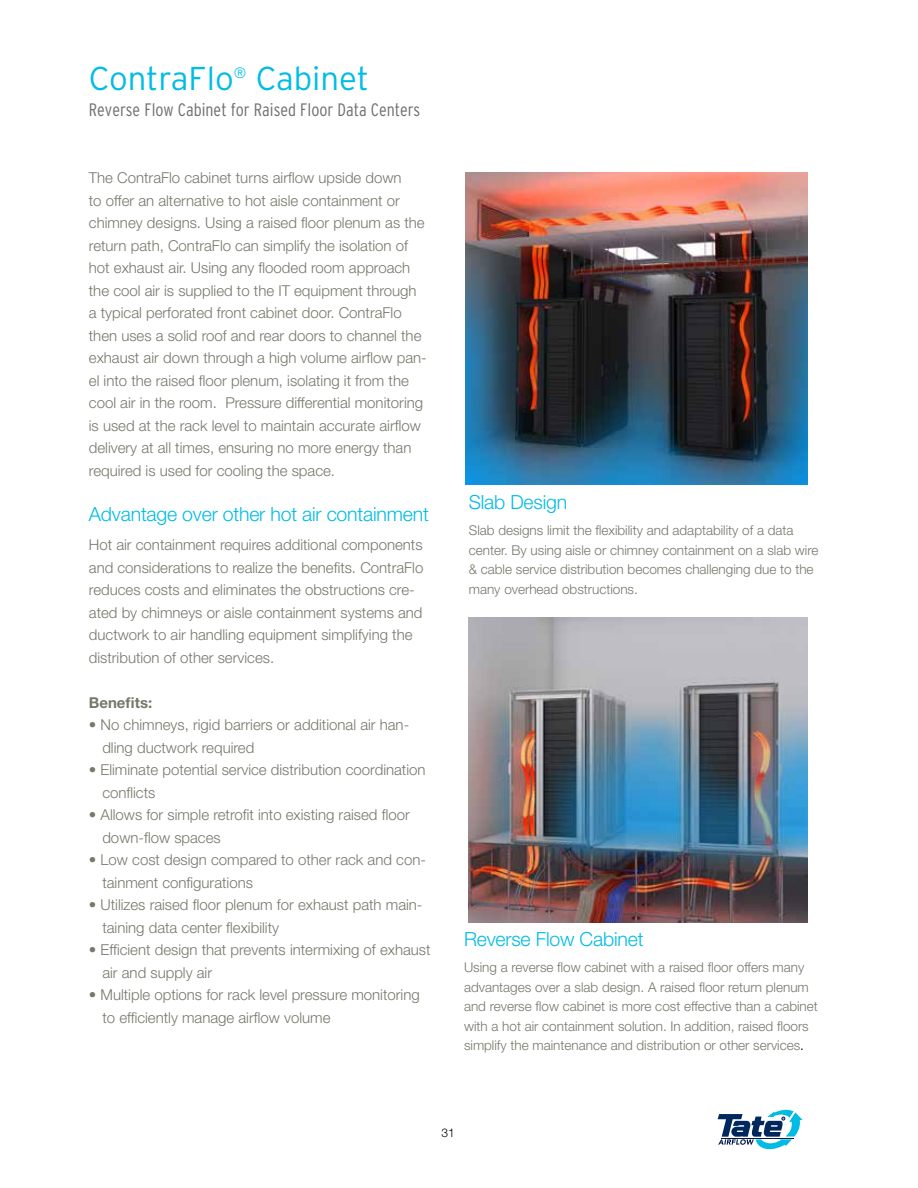
<style>
.page{position:relative;width:918px;height:1188px;background:#fff}
.page>*{position:absolute;margin:0;border:0;box-sizing:border-box;transform-origin:0 0}
.t1{font:300 33px "Interstate";color:#00bce4}
.t2{font:300 19.5px "Helvetica Neue LT Std";letter-spacing:-.01em;color:#00bce4}
.t3{font:300 condensed 18px "Interstate";color:#6d6e71}
.t4{font:300 15px/22.5px "Helvetica Neue LT Std";color:#78776b}
.t5{font:700 15px "Helvetica Neue LT Std";color:#78776b}
.t6{font:300 13.5px/19.5px "Helvetica Neue LT Std";color:#78776b}
.t7{font:300 12px "Helvetica Neue LT Std";color:#000}
.s1{color:#000}
</style>
<div class="page">
<svg style="left:718px;top:1110px;width:84px;height:39px"></svg>
<img style="left:465px;top:173px;width:342px;height:312px">
<img style="left:469px;top:617px;width:338px;height:306px">
<h1 class="t1" style="left:89px;top:59px;width:282px">ContraFlo<sup>®</sup> Cabinet</h1>
<p class="t3" style="left:89px;top:99px;width:333px">Reverse Flow Cabinet for Raised Floor Data Centers</p>
<p class="t4" style="left:89px;top:167px;width:339px">The ContraFlo cabinet turns airflow upside down<br>to offer an alternative to hot aisle containment or chimney designs. Using a raised floor plenum as the return path, ContraFlo can simplify the isolation of hot exhaust air. Using any flooded room approach the cool air is supplied to the IT equipment through a typical perforated front cabinet door. ContraFlo then uses a solid roof and rear doors to channel the exhaust air down through a high volume airflow pan&shy;el into the raised floor plenum, isolating it from the cool air in the room. Pressure differential monitoring is used at the rack level to maintain accurate airflow delivery at all times, ensuring no more energy than required is used for cooling the space.</p>
<h2 class="t2" style="left:89px;top:502px;width:341px">Advantage over other hot air containment</h2>
<p class="t4" style="left:89px;top:533px;width:336px">Hot air containment requires additional components and considerations to realize the benefits. ContraFlo reduces costs and eliminates the obstructions cre&shy;ated by chimneys or aisle containment systems and ductwork to air handling equipment simplifying the distribution of other services.</p>
<p class="t5" style="left:89px;top:693px;width:65px">Benefits:</p>
<p class="t4" style="left:102px;top:713px;width:308px;text-indent:-13px">• No chimneys, rigid barriers or additional air han&shy;dling ductwork required</p>
<p class="t4" style="left:102px;top:758px;width:325px;text-indent:-13px">• Eliminate potential service distribution coordination conflicts</p>
<p class="t4" style="left:102px;top:803px;width:309px;text-indent:-13px">• Allows for simple retrofit into existing raised floor down-flow spaces</p>
<p class="t4" style="left:102px;top:848px;width:325px;text-indent:-13px">• Low cost design compared to other rack and con&shy;tainment configurations</p>
<p class="t4" style="left:102px;top:893px;width:322px;text-indent:-13px">• Utilizes raised floor plenum for exhaust path main&shy;taining data center flexibility</p>
<p class="t4" style="left:102px;top:938px;width:330px;text-indent:-13px">• Efficient design that prevents intermixing of exhaust air and supply air</p>
<p class="t4" style="left:102px;top:983px;width:319px;text-indent:-13px">• Multiple options for rack level pressure monitoring to efficiently manage airflow volume</p>
<h2 class="t2" style="left:469px;top:490px;width:100px">Slab Design</h2>
<p class="t6" style="left:469px;top:520px;width:351px">Slab designs limit the flexibility and adaptability of a data center. By using aisle or chimney containment on a slab wire &amp; cable service distribution becomes challenging due to the many overhead obstructions.</p>
<h2 class="t2" style="left:464px;top:927px;width:181px">Reverse Flow Cabinet</h2>
<p class="t6" style="left:464px;top:957px;width:355px">Using a reverse flow cabinet with a raised floor offers many advantages over a slab design. A raised floor return plenum and reverse flow cabinet is more cost effective than a cabinet with a hot air containment solution. In addition, raised floors simplify the maintenance and distribution or other services<span class="s1">.</span></p>
<p class="t7" style="left:441px;top:1125px;width:15px">31</p>
</div>
